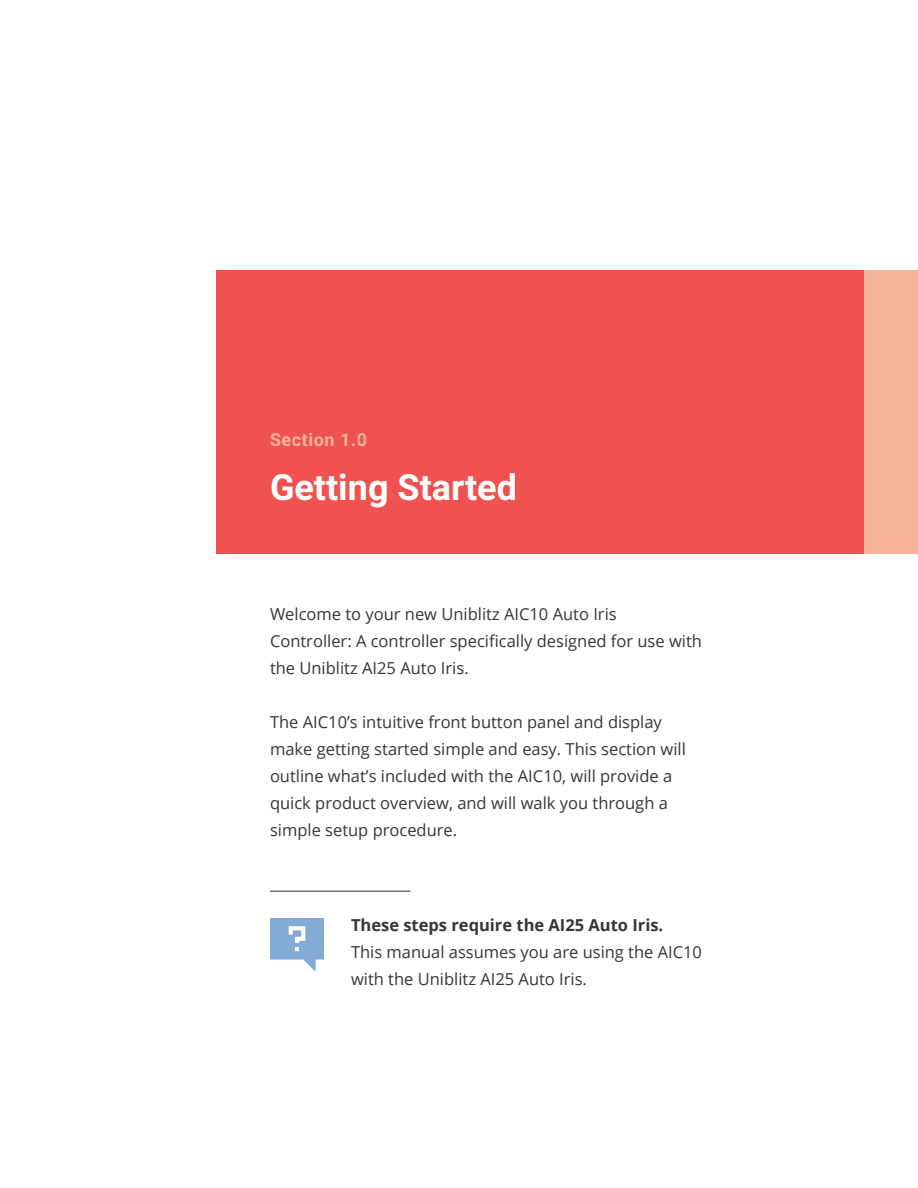
<style>
.page{position:relative;width:918px;height:1188px;background:#fff}
.page>*{position:absolute;margin:0;border:0;box-sizing:border-box;transform-origin:0 0}
.t1{font:700 36px "Roboto";color:#fff}
.t2{font:700 18px "Roboto";letter-spacing:.03em;color:#f3b298}
.t3{font:16.5px/27px "Open Sans";color:#373636}
.t4{font:700 16.5px "Open Sans";color:#373636}
</style>
<div class="page">
<div style="left:216px;top:270px;width:648px;height:284px;background:#f0534f"></div>
<div style="left:864px;top:270px;width:54px;height:284px;background:#f3b298"></div>
<hr style="left:270px;top:891px;width:140px;height:1px;background:#2f2f2e">
<svg style="left:270px;top:918px;width:54px;height:54px"></svg>
<p class="t2" style="left:270px;top:426px;width:99px">Section 1.0</p>
<h1 class="t1" style="left:270px;top:461px;width:249px">Getting Started</h1>
<p class="t3" style="left:270px;top:600px;width:434px">Welcome to your new Uniblitz AIC10 Auto Iris<br>Controller: A controller specifically designed for use with the Uniblitz AI25 Auto Iris.</p>
<p class="t3" style="left:270px;top:708px;width:417px">The AIC10’s intuitive front button panel and display make getting started simple and easy. This section will outline what’s included with the AIC10, will provide a quick product overview, and will walk you through a simple setup procedure.</p>
<p class="t4" style="left:351px;top:913px;width:314px">These steps require the AI25 Auto Iris.</p>
<p class="t3" style="left:351px;top:938px;width:353px">This manual assumes you are using the AIC10 with the Uniblitz AI25 Auto Iris.</p>
</div>
